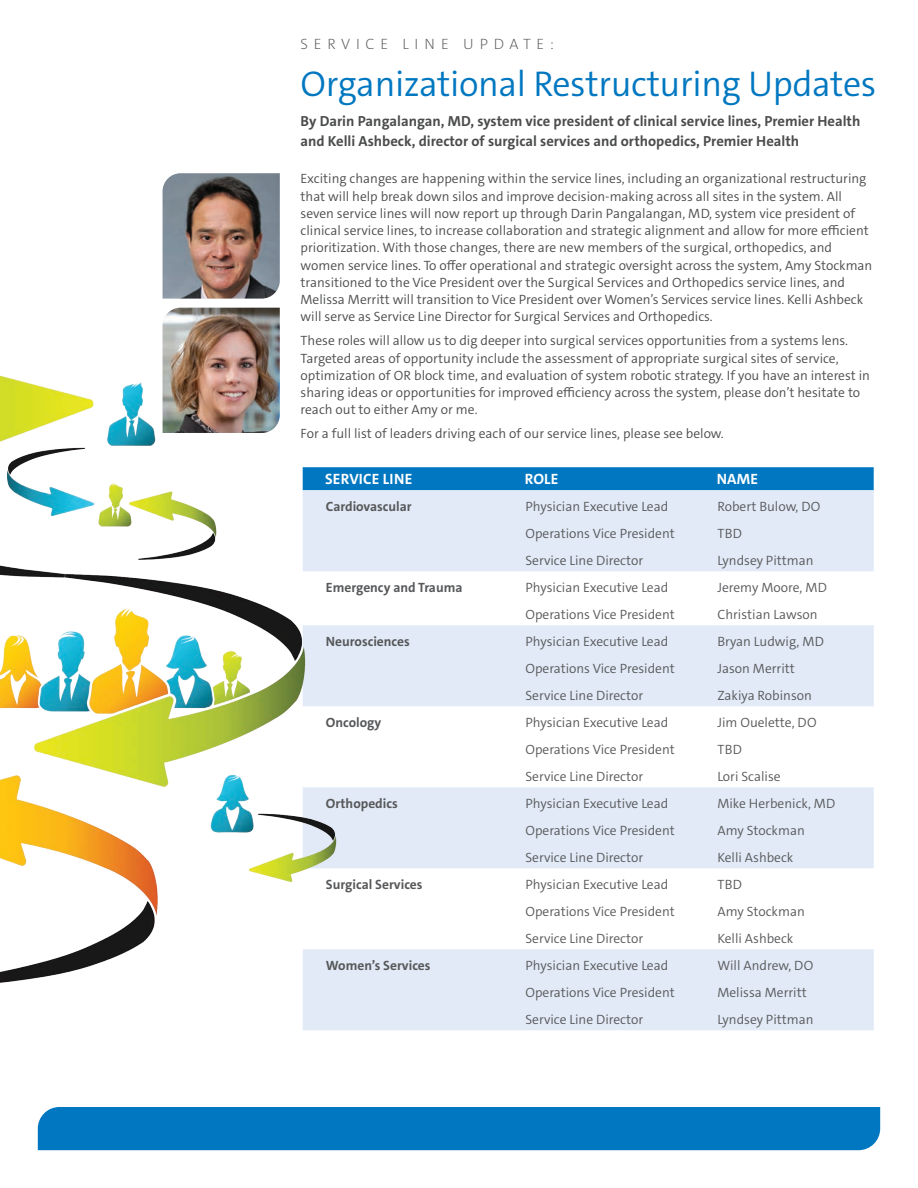
<style>
.page{position:relative;width:918px;height:1188px;background:#fff}
.page>*{position:absolute;margin:0;border:0;box-sizing:border-box;transform-origin:0 0}
.t1{font:300 36px "The Sans";letter-spacing:-.01em;color:#0077c0}
.t2{font:700 15px "The Sans";letter-spacing:.015em;color:#fff}
.t3{font:200 15px "The Sans";letter-spacing:.385em;color:#57585a}
.t4{font:700 14.7px/19.5px "The Sans";color:#4b4c4d}
.t5{font:300 13.5px/17.2px "The Sans";color:#4b4c4d}
.t6{font:300 13.5px "The Sans";color:#57585a}
.t7{font:700 13.5px "The Sans";color:#57585a}
</style>
<div class="page">
<div style="left:38px;top:1107px;width:842px;height:43px;background:#0077c0"></div>
<div style="left:336px;top:467px;width:538px;height:23px;background:#0077c0"></div>
<svg style="left:303px;top:490px;width:571px;height:540px;fill:#e1eaf6"></svg>
<img style="left:163px;top:173px;width:117px;height:126px">
<img style="left:163px;top:308px;width:117px;height:58px">
<img style="left:0;top:366px;width:336px;height:636px">
<p class="t3" style="left:301px;top:34px;width:255px">SERVICE LINE UPDATE:</p>
<p class="t1" style="left:301px;top:61px;width:577px">Organizational Restructuring Updates</p>
<p class="t4" style="left:301px;top:112px;width:561px">By Darin Pangalangan, MD, system vice president of clinical service lines, Premier Health and Kelli Ashbeck, director of surgical services and orthopedics, Premier Health</p>
<p class="t5" style="left:301px;top:170px;width:573px">Exciting changes are happening within the service lines, including an organizational restructuring that will help break down silos and improve decision-making across all sites in the system. All seven service lines will now report up through Darin Pangalangan, MD, system vice president of clinical service lines, to increase collaboration and strategic alignment and allow for more efficient prioritization. With those changes, there are new members of the surgical, orthopedics, and women service lines. To offer operational and strategic oversight across the system, Amy Stockman transitioned to the Vice President over the Surgical Services and Orthopedics service lines, and Melissa Merritt will transition to Vice President over Women’s Services service lines. Kelli Ashbeck will serve as Service Line Director for Surgical Services and Orthopedics.</p>
<p class="t5" style="left:301px;top:332px;width:571px">These roles will allow us to dig deeper into surgical services opportunities from a systems lens.<br>Targeted areas of opportunity include the assessment of appropriate surgical sites of service, optimization of OR block time, and evaluation of system robotic strategy. If you have an interest in sharing ideas or opportunities for improved efficiency across the system, please don’t hesitate to reach out to either Amy or me.</p>
<p class="t5" style="left:301px;top:425px;width:425px">For a full list of leaders driving each of our service lines, please see below.</p>
<p class="t2" style="left:325px;top:470px;width:89px">SERVICE LINE</p>
<p class="t2" style="left:525px;top:470px;width:35px">ROLE</p>
<p class="t2" style="left:717px;top:470px;width:43px">NAME</p>
<p class="t7" style="left:326px;top:497px;width:87px">Cardiovascular</p>
<p class="t6" style="left:525px;top:497px;width:144px">Physician Executive Lead</p>
<p class="t6" style="left:717px;top:497px;width:105px">Robert Bulow, DO</p>
<p class="t6" style="left:525px;top:524px;width:151px">Operations Vice President</p>
<p class="t6" style="left:717px;top:524px;width:26px">TBD</p>
<p class="t6" style="left:525px;top:551px;width:119px">Service Line Director</p>
<p class="t6" style="left:717px;top:551px;width:98px">Lyndsey Pittman</p>
<p class="t7" style="left:326px;top:578px;width:138px">Emergency and Trauma</p>
<p class="t6" style="left:525px;top:578px;width:144px">Physician Executive Lead</p>
<p class="t6" style="left:717px;top:578px;width:111px">Jeremy Moore, MD</p>
<p class="t6" style="left:525px;top:605px;width:151px">Operations Vice President</p>
<p class="t6" style="left:717px;top:605px;width:102px">Christian Lawson</p>
<p class="t7" style="left:326px;top:632px;width:85px">Neurosciences</p>
<p class="t6" style="left:525px;top:632px;width:144px">Physician Executive Lead</p>
<p class="t6" style="left:717px;top:632px;width:108px">Bryan Ludwig, MD</p>
<p class="t6" style="left:525px;top:659px;width:151px">Operations Vice President</p>
<p class="t6" style="left:717px;top:659px;width:79px">Jason Merritt</p>
<p class="t6" style="left:525px;top:686px;width:119px">Service Line Director</p>
<p class="t6" style="left:717px;top:686px;width:96px">Zakiya Robinson</p>
<p class="t7" style="left:326px;top:713px;width:57px">Oncology</p>
<p class="t6" style="left:525px;top:713px;width:144px">Physician Executive Lead</p>
<p class="t6" style="left:717px;top:713px;width:101px">Jim Ouelette, DO</p>
<p class="t6" style="left:525px;top:740px;width:151px">Operations Vice President</p>
<p class="t6" style="left:717px;top:740px;width:26px">TBD</p>
<p class="t6" style="left:525px;top:767px;width:119px">Service Line Director</p>
<p class="t6" style="left:717px;top:767px;width:65px">Lori Scalise</p>
<p class="t7" style="left:326px;top:794px;width:73px">Orthopedics</p>
<p class="t6" style="left:525px;top:794px;width:144px">Physician Executive Lead</p>
<p class="t6" style="left:717px;top:794px;width:120px">Mike Herbenick, MD</p>
<p class="t6" style="left:525px;top:821px;width:151px">Operations Vice President</p>
<p class="t6" style="left:717px;top:821px;width:89px">Amy Stockman</p>
<p class="t6" style="left:525px;top:848px;width:119px">Service Line Director</p>
<p class="t6" style="left:717px;top:848px;width:78px">Kelli Ashbeck</p>
<p class="t7" style="left:326px;top:875px;width:98px">Surgical Services</p>
<p class="t6" style="left:525px;top:875px;width:144px">Physician Executive Lead</p>
<p class="t6" style="left:717px;top:875px;width:26px">TBD</p>
<p class="t6" style="left:525px;top:902px;width:151px">Operations Vice President</p>
<p class="t6" style="left:717px;top:902px;width:89px">Amy Stockman</p>
<p class="t6" style="left:525px;top:929px;width:119px">Service Line Director</p>
<p class="t6" style="left:717px;top:929px;width:78px">Kelli Ashbeck</p>
<p class="t7" style="left:326px;top:956px;width:106px">Women’s Services</p>
<p class="t6" style="left:525px;top:956px;width:144px">Physician Executive Lead</p>
<p class="t6" style="left:717px;top:956px;width:97px">Will Andrew, DO</p>
<p class="t6" style="left:525px;top:983px;width:151px">Operations Vice President</p>
<p class="t6" style="left:717px;top:983px;width:91px">Melissa Merritt</p>
<p class="t6" style="left:525px;top:1010px;width:119px">Service Line Director</p>
<p class="t6" style="left:717px;top:1010px;width:98px">Lyndsey Pittman</p>
</div>
